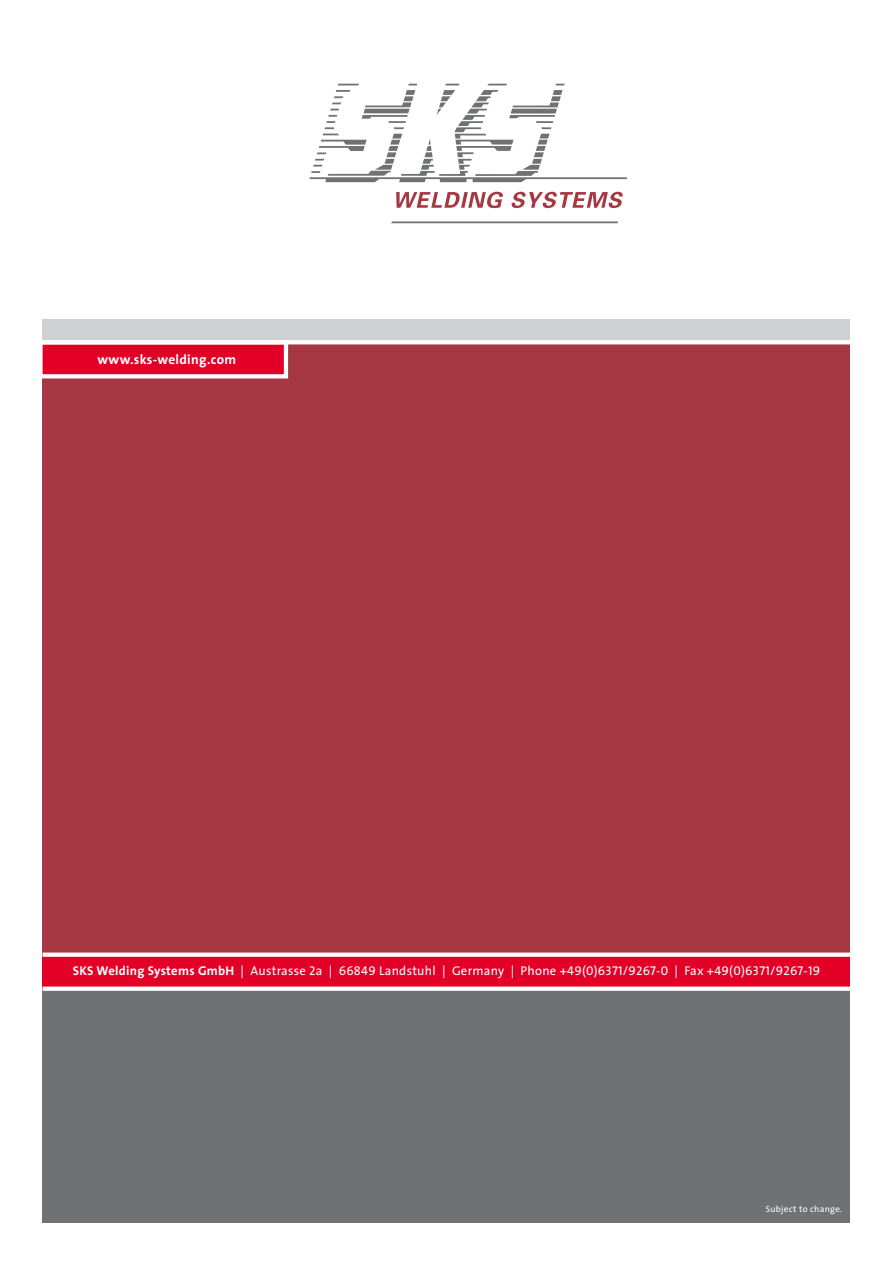
<style>
.page{position:relative;width:893px;height:1263px;background:#fff}
.page>*{position:absolute;margin:0;border:0;box-sizing:border-box;transform-origin:0 0}
.t1{font:700 13.5px "The Sans";letter-spacing:.02em;color:#fff}
.t2{font:12.75px "The Sans";letter-spacing:.02em;color:#fff}
.t3{font:9px "The Sans";letter-spacing:.03em;color:#fff}
.s1{font-weight:700}
.s2{font-family:"The Sans Caps"}
</style>
<div class="page">
<svg style="left:309px;top:84px;width:318px;height:98px"></svg>
<svg style="left:396px;top:192px;width:107px;height:16px"></svg>
<svg style="left:511px;top:192px;width:112px;height:16px"></svg>
<svg style="left:391px;top:221px;width:227px;height:2px"></svg>
<div style="left:43px;top:319px;width:807px;height:23px;background:#cfd0d2"></div>
<div style="left:43px;top:342px;width:807px;height:613px;background:#a63843"></div>
<div style="left:43px;top:989px;width:807px;height:233px;background:#707173"></div>
<div style="left:43px;top:955px;width:807px;height:34px;background:#e20026"></div>
<div style="left:43px;top:952px;width:807px;height:5px;background:#fff"></div>
<div style="left:43px;top:986px;width:807px;height:5px;background:#fff"></div>
<div style="left:38px;top:340px;width:250px;height:38px;background:#e20026;border:4px solid #fff"></div>
<hr style="left:43px;top:340px;width:807px;height:4px;background:#fff">
<p class="t1" style="left:97px;top:348px;width:140px">www.sks-welding.com</p>
<p class="t2" style="left:73px;top:960px;width:749px"><span class="s1">SKS Welding Systems GmbH</span> | Austrasse <span class="s2">2</span>a | <span class="s2">66849</span> Landstuhl | Germany | Phone +<span class="s2">49(0)6371/9267-0</span> | Fax +<span class="s2">49(0)6371/9267-19</span></p>
<p class="t3" style="left:766px;top:1201px;width:78px">Subject to change.</p>
</div>
